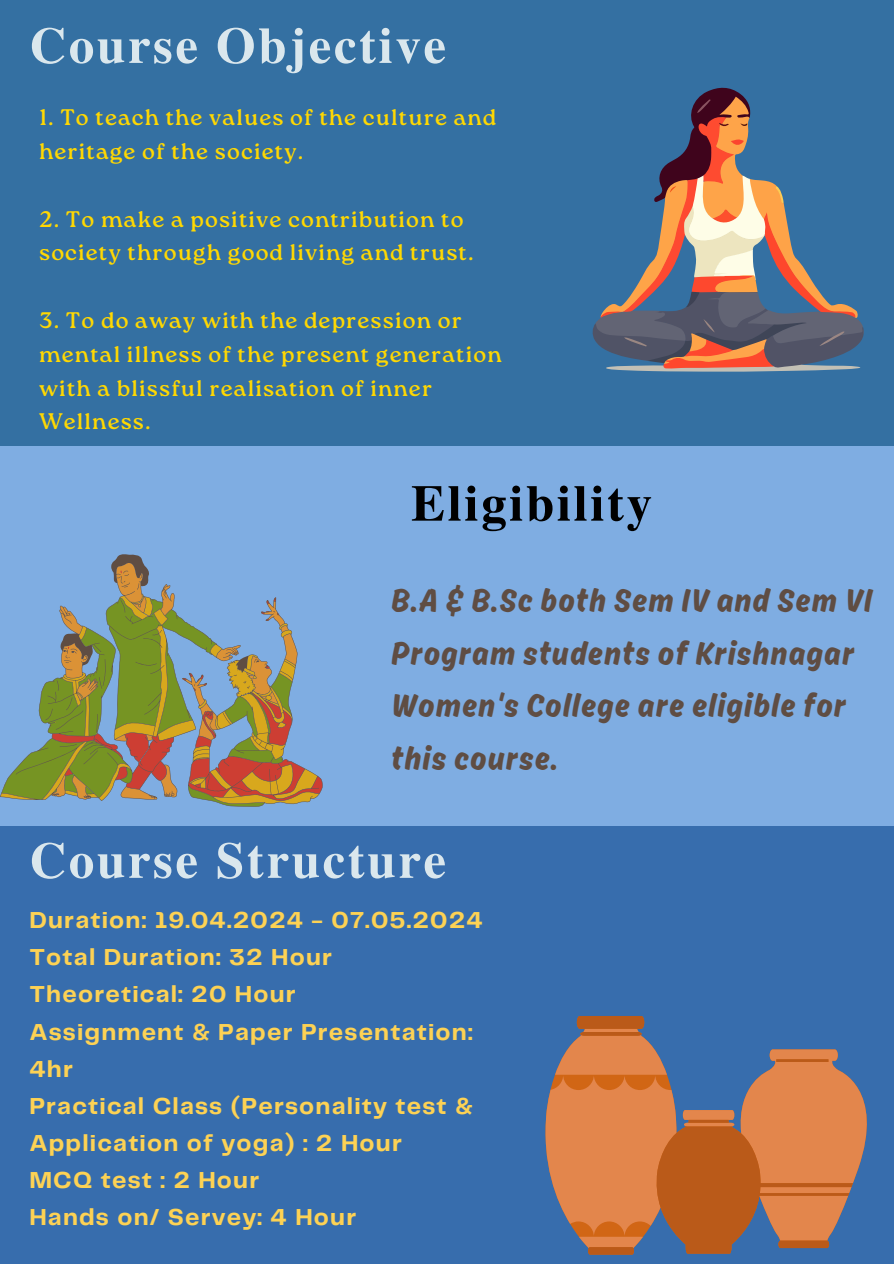
<style>
.page{position:relative;width:894px;height:1264px;background:#fff}
.page>*{position:absolute;margin:0;border:0;box-sizing:border-box;transform-origin:0 0}
.t1{font:700 51px "Te X Gyre Termes";letter-spacing:.05em;color:#dae7ed}
.t2{font:700 51px "Te X Gyre Termes";letter-spacing:.05em;color:#000}
.t3{font:34.5px/52.8px "Ahkio";letter-spacing:.05em;color:#5f4d43}
.t4{font:700 24px/37.2px "Telegraf";letter-spacing:.05em;color:#fdd254}
.t5{font:22.5px/33.8px "Roca One";letter-spacing:.05em;color:#ffd802}
</style>
<div class="page">
<div style="left:0;top:0;width:893px;height:447px;background:#3470a2"></div>
<div style="left:0;top:446px;width:893px;height:379px;background:#7fade2"></div>
<div style="left:0;top:826px;width:893px;height:437px;background:#376dad"></div>
<svg style="left:592px;top:87px;width:272px;height:285px"></svg>
<svg style="left:0;top:554px;width:323px;height:252px"></svg>
<svg style="left:545px;top:1039px;width:322px;height:194px;fill:#e3864c"></svg>
<svg style="left:576px;top:1016px;width:276px;height:238px"></svg>
<h1 class="t1" style="left:29px;top:6px;width:418px">Course Objective</h1>
<p class="t5" style="left:39px;top:101px;width:458px">1. To teach the values of the culture and heritage of the society.</p>
<p class="t5" style="left:39px;top:202px;width:436px">2. To make a positive contribution to society through good living and trust.</p>
<p class="t5" style="left:39px;top:303px;width:464px">3. To do away with the depression or mental illness of the present generation with a blissful realisation of inner<br>Wellness.</p>
<h1 class="t2" style="left:411px;top:463px;width:242px">Eligibility</h1>
<h2 class="t3" style="left:391px;top:572px;width:481px">B.A &amp; B.Sc both Sem IV and Sem VI<br>Program students of Krishnagar<br>Women's College are eligible for this course.</h2>
<h1 class="t1" style="left:29px;top:820px;width:418px">Course Structure</h1>
<p class="t4" style="left:29px;top:902px;width:454px">Duration: 19.04.2024 - 07.05.2024<br>Total Duration: 32 Hour<br>Theoretical: 20 Hour<br>Assignment &amp; Paper Presentation:<br>4hr<br>Practical Class (Personality test &amp;<br>Application of yoga) : 2 Hour<br>MCQ test : 2 Hour<br>Hands on/ Servey: 4 Hour</p>
</div>
